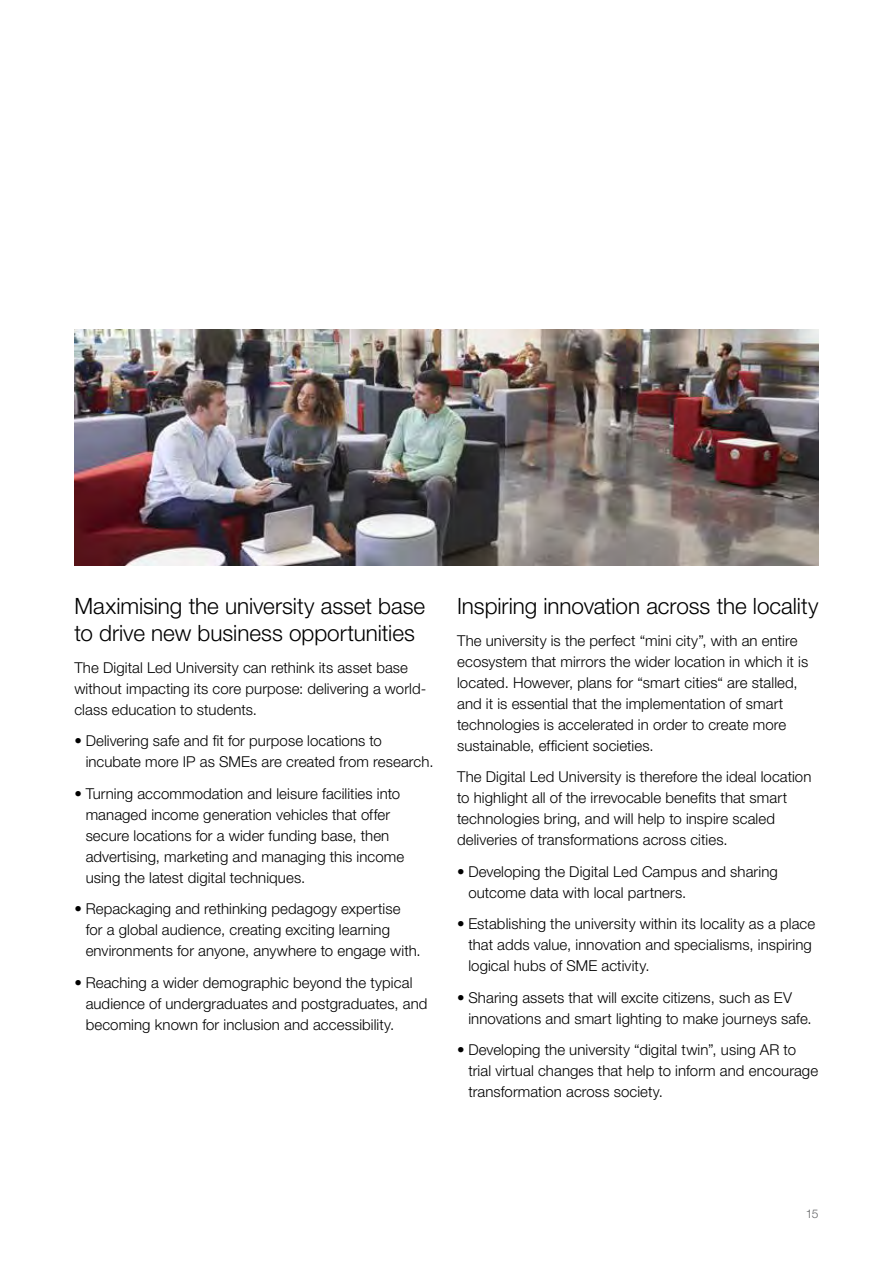
<style>
.page{position:relative;width:893px;height:1263px;background:#fff}
.page>*{position:absolute;margin:0;border:0;box-sizing:border-box;transform-origin:0 0}
.t1{font:300 22.5px/27px "Helvetica Neue LT Pro";letter-spacing:-.005em;color:#000}
.t2{font:300 15px/21px "Helvetica Neue LT Pro";letter-spacing:.005em;color:#000}
.t3{font:300 12px "Helvetica Neue LT Pro";color:#636466}
</style>
<div class="page">
<img style="left:74px;top:330px;width:745px;height:235px">
<h1 class="t1" style="left:74px;top:592px;width:352px">Maximising the university asset base to drive new business opportunities</h1>
<p class="t2" style="left:74px;top:656px;width:353px">The Digital Led University can rethink its asset base without impacting its core purpose: delivering a world&shy;class education to students.</p>
<p class="t2" style="left:86px;top:730px;width:349px;text-indent:-11px">• Delivering safe and fit for purpose locations to incubate more IP as SMEs are created from research.</p>
<p class="t2" style="left:86px;top:782px;width:320px;text-indent:-11px">• Turning accommodation and leisure facilities into managed income generation vehicles that offer secure locations for a wider funding base, then advertising, marketing and managing this income using the latest digital techniques.</p>
<p class="t2" style="left:86px;top:898px;width:337px;text-indent:-11px">• Repackaging and rethinking pedagogy expertise for a global audience, creating exciting learning environments for anyone, anywhere to engage with.</p>
<p class="t2" style="left:86px;top:971px;width:343px;text-indent:-11px">• Reaching a wider demographic beyond the typical audience of undergraduates and postgraduates, and becoming known for inclusion and accessibility.</p>
<h1 class="t1" style="left:457px;top:592px;width:363px">Inspiring innovation across the locality</h1>
<p class="t2" style="left:457px;top:629px;width:353px">The university is the perfect “mini city”, with an entire ecosystem that mirrors the wider location in which it is located. However, plans for “smart cities“ are stalled, and it is essential that the implementation of smart technologies is accelerated in order to create more sustainable, efficient societies.</p>
<p class="t2" style="left:457px;top:766px;width:356px">The Digital Led University is therefore the ideal location to highlight all of the irrevocable benefits that smart technologies bring, and will help to inspire scaled deliveries of transformations across cities.</p>
<p class="t2" style="left:468px;top:860px;width:311px;text-indent:-11px">• Developing the Digital Led Campus and sharing outcome data with local partners.</p>
<p class="t2" style="left:468px;top:913px;width:348px;text-indent:-11px">• Establishing the university within its locality as a place that adds value, innovation and specialisms, inspiring logical hubs of SME activity.</p>
<p class="t2" style="left:468px;top:986px;width:345px;text-indent:-11px">• Sharing assets that will excite citizens, such as EV innovations and smart lighting to make journeys safe.</p>
<p class="t2" style="left:468px;top:1039px;width:351px;text-indent:-11px">• Developing the university “digital twin”, using AR to trial virtual changes that help to inform and encourage transformation across society.</p>
<p class="t3" style="left:806px;top:1207px;width:14px">15</p>
</div>
